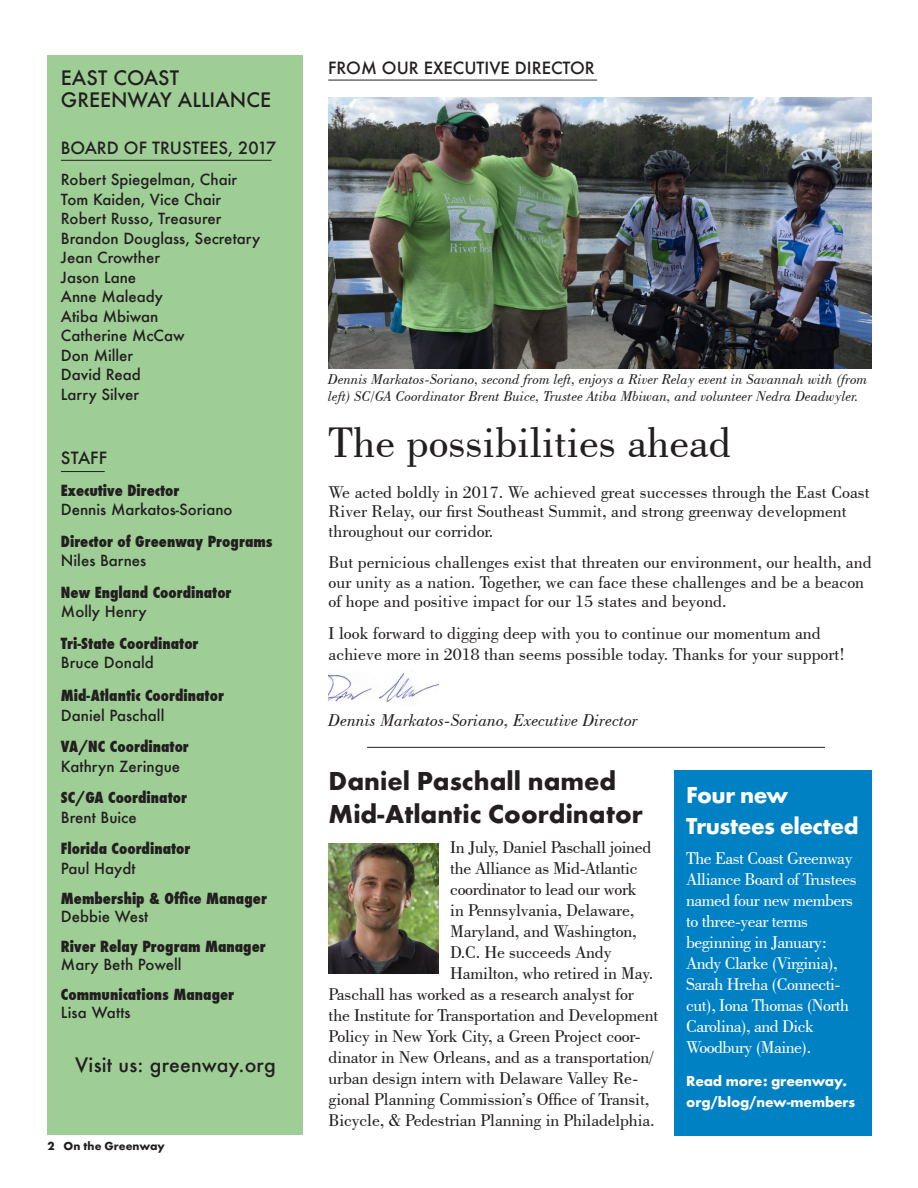
<style>
.page{position:relative;width:918px;height:1188px;background:#fff}
.page>*{position:absolute;margin:0;border:0;box-sizing:border-box;transform-origin:0 0}
.t1{font:45px "Bodoni BT";color:#231f20}
.t2{font:700 27px/32.4px "Futura";color:#231f20}
.t3{font:700 24px/30.6px "Futura";letter-spacing:-.02em;color:#fff}
.t4{font:500 19.5px/22.5px "Futura";color:#231f20}
.t5{font:18px/19.5px "Bodoni BT";letter-spacing:-.01em;color:#231f20}
.t6{font:18px/21px "Bodoni BT";letter-spacing:-.03em;color:#fff}
.t7{font:italic 18px "Bodoni BT";color:#231f20}
.t8{font:500 16.5px "Futura";color:#231f20}
.t9{font:500 15px "Futura";color:#231f20}
.t10{font:800 condensed 15px "Futura";color:#231f20}
.t11{font:italic 15px/16.5px "Bodoni BT";color:#231f20}
.t12{font:700 15px/21px "Futura";letter-spacing:-.01em;color:#fff}
.t13{font:700 12px "Futura";color:#231f20}
</style>
<div class="page">
<div style="left:47px;top:55px;width:256px;height:1080px;background:#9ecd95"></div>
<hr style="left:61px;top:160px;width:211px;height:1px;background:#231f20">
<img style="left:328px;top:97px;width:543px;height:271px">
<div style="left:674px;top:770px;width:197px;height:366px;background:#0081c4"></div>
<img style="left:328px;top:843px;width:110px;height:130px">
<hr style="left:367px;top:747px;width:458px;height:1px;background:#231f20">
<hr style="left:61px;top:471px;width:44px;height:1px;background:#231f20">
<img style="left:329px;top:673px;width:109px;height:30px">
<hr style="left:328px;top:80px;width:269px;height:1px;background:#231f20">
<p class="t4" style="left:61px;top:66px;width:212px">EAST COAST<br>GREENWAY ALLIANCE</p>
<p class="t8" style="left:61px;top:136px;width:217px">BOARD OF TRUSTEES, 2017</p>
<p class="t9" style="left:61px;top:169px;width:178px">Robert Spiegelman, Chair</p>
<p class="t9" style="left:61px;top:189px;width:162px">Tom Kaiden, Vice Chair</p>
<p class="t9" style="left:61px;top:208px;width:162px">Robert Russo, Treasurer</p>
<p class="t9" style="left:61px;top:228px;width:201px">Brandon Douglass, Secretary</p>
<p class="t9" style="left:61px;top:247px;width:101px">Jean Crowther</p>
<p class="t9" style="left:61px;top:267px;width:77px">Jason Lane</p>
<p class="t9" style="left:61px;top:286px;width:104px">Anne Maleady</p>
<p class="t9" style="left:61px;top:306px;width:99px">Atiba Mbiwan</p>
<p class="t9" style="left:61px;top:325px;width:125px">Catherine McCaw</p>
<p class="t9" style="left:61px;top:345px;width:74px">Don Miller</p>
<p class="t9" style="left:61px;top:364px;width:81px">David Read</p>
<p class="t9" style="left:61px;top:384px;width:80px">Larry Silver</p>
<p class="t8" style="left:61px;top:447px;width:48px">STAFF</p>
<p class="t10" style="left:61px;top:480px;width:120px">Executive Director</p>
<p class="t9" style="left:61px;top:499px;width:173px">Dennis Markatos-Soriano</p>
<p class="t10" style="left:61px;top:531px;width:213px">Director of Greenway Programs</p>
<p class="t9" style="left:61px;top:550px;width:87px">Niles Barnes</p>
<p class="t10" style="left:61px;top:582px;width:172px">New England Coordinator</p>
<p class="t9" style="left:61px;top:601px;width:87px">Molly Henry</p>
<p class="t10" style="left:61px;top:633px;width:139px">Tri-State Coordinator</p>
<p class="t9" style="left:61px;top:652px;width:94px">Bruce Donald</p>
<p class="t10" style="left:61px;top:685px;width:164px">Mid-Atlantic Coordinator</p>
<p class="t9" style="left:61px;top:705px;width:105px">Daniel Paschall</p>
<p class="t10" style="left:61px;top:736px;width:129px">VA/NC Coordinator</p>
<p class="t9" style="left:61px;top:756px;width:121px">Kathryn Zeringue</p>
<p class="t10" style="left:61px;top:787px;width:128px">SC/GA Coordinator</p>
<p class="t9" style="left:61px;top:807px;width:77px">Brent Buice</p>
<p class="t10" style="left:61px;top:838px;width:131px">Florida Coordinator</p>
<p class="t9" style="left:61px;top:858px;width:76px">Paul Haydt</p>
<p class="t10" style="left:61px;top:888px;width:207px">Membership &amp; Office Manager</p>
<p class="t9" style="left:61px;top:906px;width:89px">Debbie West</p>
<p class="t10" style="left:61px;top:936px;width:206px">River Relay Program Manager</p>
<p class="t9" style="left:61px;top:954px;width:122px">Mary Beth Powell</p>
<p class="t10" style="left:61px;top:984px;width:175px">Communications Manager</p>
<p class="t9" style="left:61px;top:1002px;width:71px">Lisa Watts</p>
<p class="t4" style="left:75px;top:1053px;width:202px">Visit us: greenway.org</p>
<p class="t13" style="left:47px;top:1138px;width:119px">2 On the Greenway</p>
<p class="t8" style="left:328px;top:57px;width:268px">FROM OUR EXECUTIVE DIRECTOR</p>
<p class="t11" style="left:328px;top:371px;width:541px">Dennis Markatos-Soriano, second from left, enjoys a River Relay event in Savannah with (from left) SC/GA Coordinator Brent Buice, Trustee Atiba Mbiwan, and volunteer Nedra Deadwyler.</p>
<p class="t1" style="left:329px;top:414px;width:404px">The possibilities ahead</p>
<p class="t5" style="left:329px;top:482px;width:543px">We acted boldly in 2017. We achieved great successes through the East Coast<br>River Relay, our first Southeast Summit, and strong greenway development throughout our corridor.</p>
<p class="t5" style="left:329px;top:552px;width:545px">But pernicious challenges exist that threaten our environment, our health, and our unity as a nation. Together, we can face these challenges and be a beacon of hope and positive impact for our 15 states and beyond.</p>
<p class="t5" style="left:329px;top:622px;width:518px;line-height:21px">I look forward to digging deep with you to continue our momentum and achieve more in 2018 than seems possible today. Thanks for your support!</p>
<p class="t7" style="left:329px;top:709px;width:311px">Dennis Markatos-Soriano, Executive Director</p>
<p class="t2" style="left:329px;top:763px;width:316px">Daniel Paschall named<br>Mid-Atlantic Coordinator</p>
<p class="t5" style="left:450px;top:837px;width:203px">In July, Daniel Paschall joined</p>
<p class="t5" style="left:450px;top:858px;width:189px">the Alliance as Mid-Atlantic</p>
<p class="t5" style="left:450px;top:879px;width:188px">coordinator to lead our work</p>
<p class="t5" style="left:450px;top:900px;width:185px">in Pennsylvania, Delaware,</p>
<p class="t5" style="left:450px;top:921px;width:188px">Maryland, and Washington,</p>
<p class="t5" style="left:450px;top:942px;width:163px">D.C. He succeeds Andy</p>
<p class="t5" style="left:450px;top:963px;width:204px">Hamilton, who retired in May.</p>
<p class="t5" style="left:329px;top:984px;width:307px">Paschall has worked as a research analyst for</p>
<p class="t5" style="left:329px;top:1005px;width:331px">the Institute for Transportation and Development</p>
<p class="t5" style="left:329px;top:1026px;width:314px">Policy in New York City, a Green Project coor-</p>
<p class="t5" style="left:329px;top:1047px;width:327px">dinator in New Orleans, and as a transportation/</p>
<p class="t5" style="left:329px;top:1068px;width:311px">urban design intern with Delaware Valley Re-</p>
<p class="t5" style="left:329px;top:1089px;width:322px">gional Planning Commission’s Office of Transit,</p>
<p class="t5" style="left:329px;top:1110px;width:328px">Bicycle, &amp; Pedestrian Planning in Philadelphia.</p>
<p class="t3" style="left:686px;top:778px;width:174px">Four new<br>Trustees elected</p>
<p class="t6" style="left:686px;top:847px;width:172px">The East Coast Greenway<br>Alliance Board of Trustees named four new members to three-year terms beginning in January:<br>Andy Clarke (Virginia),<br>Sarah Hreha (Connecti&shy;cut), Iona Thomas (North<br>Carolina), and Dick<br>Woodbury (Maine).</p>
<p class="t12" style="left:686px;top:1069px;width:171px">Read more: greenway. org/blog/new-members</p>
</div>
